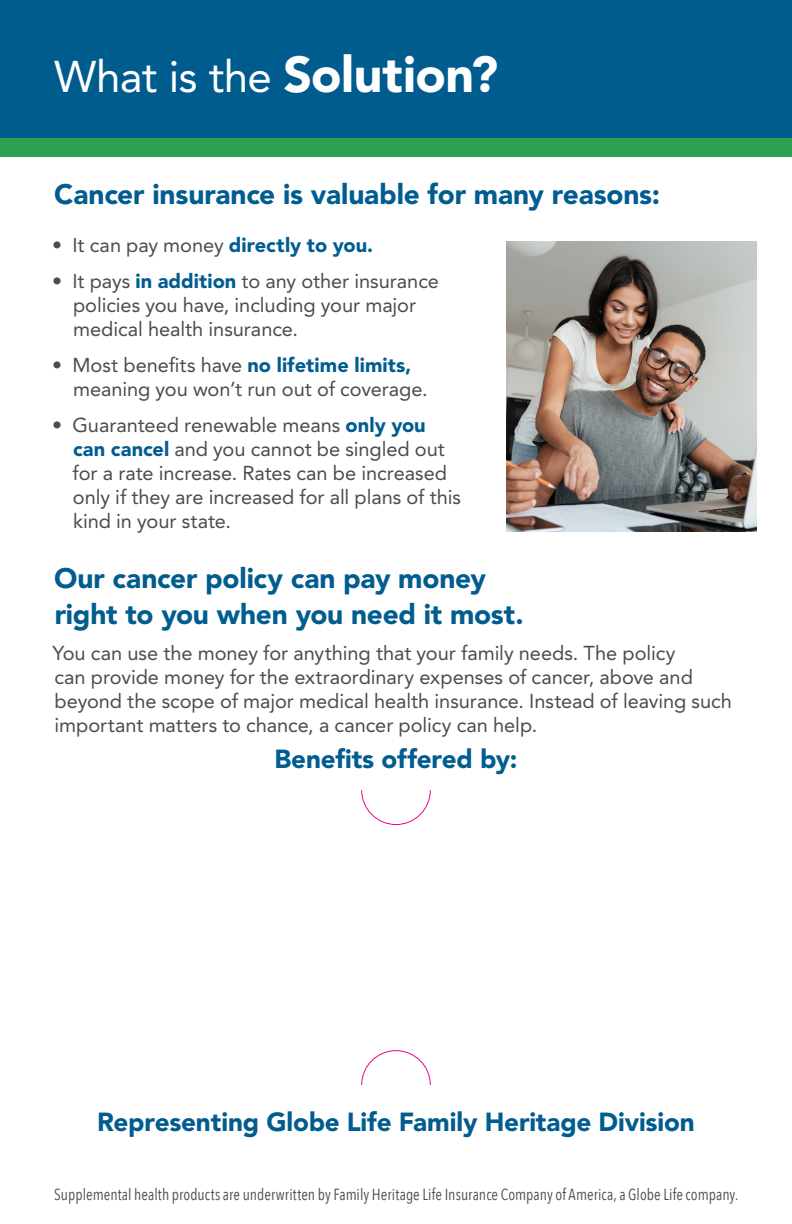
<style>
.page{position:relative;width:792px;height:1224px;background:#fff}
.page>*{position:absolute;margin:0;border:0;box-sizing:border-box;transform-origin:0 0}
.Body_Copy{font:44px "Avenir LT Pro";letter-spacing:-.015em;color:#fff}
.Body_Copy-2{font:900 28px/36px "Avenir LT Pro";letter-spacing:-.005em;color:#015c8f}
.t1{font:900 26px "Avenir LT Pro";letter-spacing:-.005em;color:#015c8f}
.Body_Copy-3{font:20px/24px "Avenir LT Pro";letter-spacing:-.005em;color:#4b4c4d}
.Body_Copy-4{font:16px "Avenir Next Condensed";letter-spacing:.005em;color:#4b4c4d}
.s1{font-weight:900;font-size:50px}
.s2{font-weight:900;color:#015c8f}
</style>
<div class="page">
<img style="left:507px;top:242px;width:249px;height:289px">
<div style="left:0;top:0;width:792px;height:147px;background:#005c8f"></div>
<div style="left:0;top:138px;width:792px;height:19px;background:#2ba150"></div>
<svg style="left:361px;top:790px;width:70px;height:35px"></svg>
<svg style="left:361px;top:1050px;width:70px;height:35px"></svg>
<p class="Body_Copy" style="left:54px;top:50px;width:446px">What is the <span class="s1">Solution?</span></p>
<p class="Body_Copy-2" style="left:54px;top:176px;width:607px">Cancer insurance is valuable for many reasons:</p>
<p class="Body_Copy-3" style="left:52px;top:233px;width:323px">• It can pay money <span class="s2">directly to you.</span></p>
<p class="Body_Copy-3" style="left:73px;top:269px;width:367px;text-indent:-21px">• It pays <span class="s2">in addition</span> to any other insurance policies you have, including your major medical health insurance.</p>
<p class="Body_Copy-3" style="left:73px;top:353px;width:356px;text-indent:-21px">• Most benefits have <span class="s2">no lifetime limits, </span>meaning you won’t run out of coverage.</p>
<p class="Body_Copy-3" style="left:73px;top:413px;width:390px;text-indent:-21px">• Guaranteed renewable means <span class="s2">only you can cancel</span> and you cannot be singled out for a rate increase. Rates can be increased only if they are increased for all plans of this kind in your state.</p>
<p class="Body_Copy-2" style="left:54px;top:560px;width:471px">Our cancer policy can pay money right to you when you need it most.</p>
<p class="Body_Copy-3" style="left:52px;top:641px;width:681px">You can use the money for anything that your family needs. The policy<br>can provide money for the extraordinary expenses of cancer, above and beyond the scope of major medical health insurance. Instead of leaving such important matters to chance, a cancer policy can help.</p>
<p class="t1" style="left:274px;top:743px;width:245px">Benefits offered by:</p>
<p class="t1" style="left:97px;top:1107px;width:599px">Representing Globe Life Family Heritage Division</p>
<p class="Body_Copy-4" style="left:54px;top:1181px;width:686px">Supplemental health products are underwritten by Family Heritage Life Insurance Company of America, a Globe Life company.</p>
</div>
